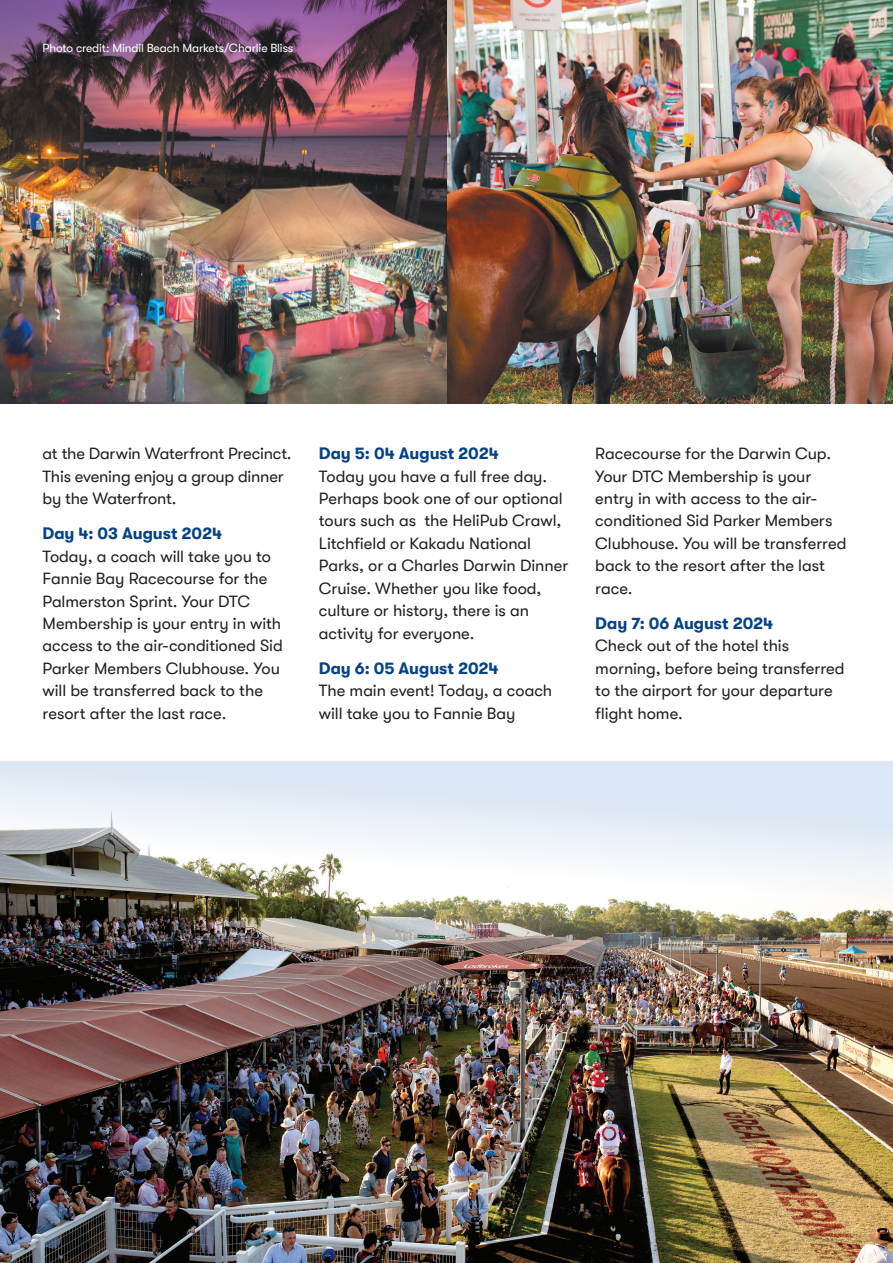
<style>
.page{position:relative;width:893px;height:1263px;background:#fff}
.page>*{position:absolute;margin:0;border:0;box-sizing:border-box;transform-origin:0 0}
.t1{font:16.5px/22.5px "GT Walsheim";letter-spacing:-.005em;color:#231f20}
.t2{font:700 16.5px "GT Walsheim";letter-spacing:-.005em;color:#054286}
.t3{font:12px "GT Walsheim";letter-spacing:-.01em;color:#fff}
</style>
<div class="page">
<img style="left:0;top:0;width:893px;height:404px">
<img style="left:0;top:761px;width:893px;height:502px">
<p class="t3" style="left:43px;top:41px;width:252px">Photo credit: Mindil Beach Markets/Charlie Bliss</p>
<p class="t1" style="left:43px;top:442px;width:251px">at the Darwin Waterfront Precinct.<br>This evening enjoy a group dinner by the Waterfront.</p>
<p class="t2" style="left:43px;top:524px;width:181px">Day 4: 03 August 2024</p>
<p class="t1" style="left:43px;top:545px;width:242px">Today, a coach will take you to<br>Fannie Bay Racecourse for the<br>Palmerston Sprint. Your DTC<br>Membership is your entry in with access to the air-conditioned Sid<br>Parker Members Clubhouse. You will be transferred back to the resort after the last race.</p>
<p class="t2" style="left:319px;top:444px;width:182px">Day 5: 04 August 2024</p>
<p class="t1" style="left:319px;top:465px;width:251px">Today you have a full free day.<br>Perhaps book one of our optional tours such as the HeliPub Crawl,<br>Litchfield or Kakadu National<br>Parks, or a Charles Darwin Dinner<br>Cruise. Whether you like food, culture or history, there is an activity for everyone.</p>
<p class="t2" style="left:319px;top:659px;width:181px">Day 6: 05 August 2024</p>
<p class="t1" style="left:319px;top:679px;width:235px">The main event! Today, a coach will take you to Fannie Bay</p>
<p class="t1" style="left:595px;top:442px;width:253px">Racecourse for the Darwin Cup.<br>Your DTC Membership is your entry in with access to the air&shy;conditioned Sid Parker Members<br>Clubhouse. You will be transferred back to the resort after the last race.</p>
<p class="t2" style="left:595px;top:614px;width:180px">Day 7: 06 August 2024</p>
<p class="t1" style="left:595px;top:634px;width:251px">Check out of the hotel this morning, before being transferred to the airport for your departure flight home.</p>
</div>
